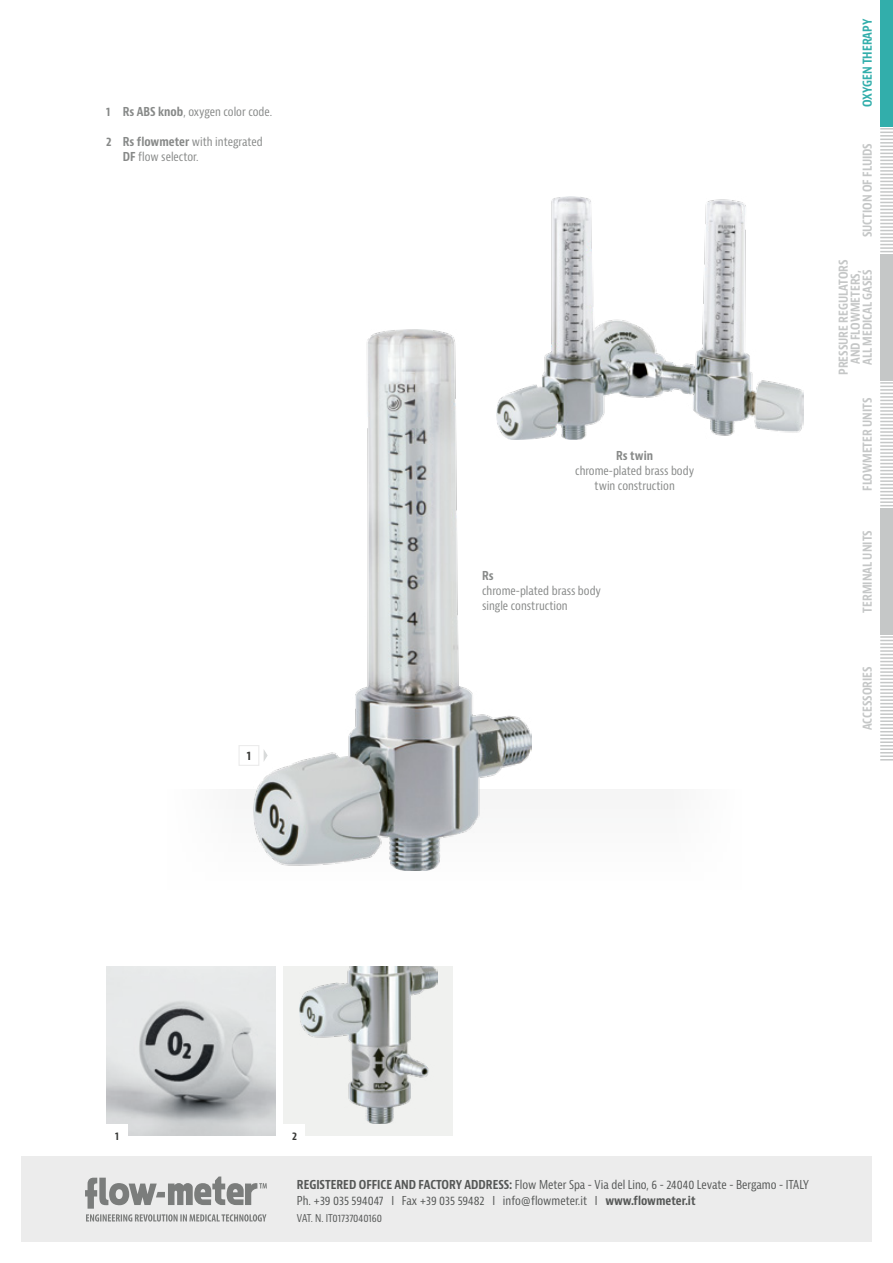
<style>
.page{position:relative;width:893px;height:1263px;background:#fff}
.page>*{position:absolute;margin:0;border:0;box-sizing:border-box;transform-origin:0 0}
.t1{font:condensed 12px/16.5px "Bernina Sans";color:#555756}
.t2{font:condensed 12px/15px "Bernina Sans";color:#878988}
.t3{font:700 condensed 12px/12px "Bernina Sans";color:#c5c7c7;text-align:center}
.t4{font:700 condensed 12px "Bernina Sans";color:#32aeab}
.t5{font:700 condensed 12px "Bernina Sans";color:#878988}
.t6{font:700 condensed 12px "Bernina Sans";color:#383937}
.t7{font:700 condensed 10.8px "Bernina Sans";color:#383937}
.t8{font:condensed 10.5px "Bernina Sans";letter-spacing:-.005em;color:#555756}
.s1{font-weight:700}
</style>
<div class="page">
<svg style="left:106px;top:966px;width:169px;height:169px;background:#c7cacb"></svg>
<div style="left:284px;top:966px;width:169px;height:169px;background:#f0f1ef"></div>
<img style="left:299px;top:966px;width:138px;height:157px">
<div style="left:106px;top:1125px;width:22px;height:21px;background:#fff"></div>
<div style="left:284px;top:1125px;width:21px;height:21px;background:#fff"></div>
<div style="left:21px;top:1157px;width:851px;height:85px;background:#ececec"></div>
<svg style="left:85px;top:1176px;width:182px;height:45px"></svg>
<img style="left:253px;top:329px;width:278px;height:541px">
<img style="left:496px;top:196px;width:307px;height:244px">
<div style="left:239px;top:745px;width:20px;height:20px;background:#fff"></div>
<div style="left:238px;top:745px;width:21px;height:21px;border:1px solid #ececec"></div>
<svg style="left:264px;top:749px;width:4px;height:13px"></svg>
<div style="left:880px;top:0;width:13px;height:126px;background:#32aeab"></div>
<div style="left:880px;top:254px;width:13px;height:126px;background:#c5c7c7"></div>
<div style="left:880px;top:508px;width:13px;height:126px;background:#c5c7c7"></div>
<svg style="left:880px;top:128px;width:13px;height:124px"></svg>
<svg style="left:880px;top:382px;width:13px;height:124px"></svg>
<svg style="left:880px;top:636px;width:13px;height:124px"></svg>
<p class="t2" style="left:106px;top:104px;width:167px"><span class="s1">1 Rs ABS knob</span>, oxygen color code.</p>
<p class="t2" style="left:123px;top:134px;width:141px;text-indent:-16px"><span class="s1">2 Rs flowmeter</span> with integrated<br><span class="s1">DF</span> flow selector.</p>
<p class="t6" style="left:247px;top:748px;width:6px">1</p>
<p class="t5" style="left:616px;top:448px;width:38px">Rs twin</p>
<p class="t2" style="left:575px;top:463px;width:121px;text-align:center">chrome-plated brass body twin construction</p>
<p class="t5" style="left:482px;top:568px;width:13px">Rs</p>
<p class="t2" style="left:482px;top:583px;width:121px">chrome-plated brass body single construction</p>
<p class="t4" style="left:860px;top:107px;width:90px;rotate:-90deg">OXYGEN THERAPY</p>
<p class="t3" style="left:862px;top:237px;width:96px;rotate:-90deg">SUCTION OF FLUIDS</p>
<p class="t3" style="left:838px;top:375px;width:117px;rotate:-90deg">PRESSURE REGULATORS<br>AND FLOWMETERS,<br>ALL MEDICAL GASES</p>
<p class="t3" style="left:862px;top:491px;width:95px;rotate:-90deg">FLOWMETER UNITS</p>
<p class="t3" style="left:862px;top:612px;width:84px;rotate:-90deg">TERMINAL UNITS</p>
<p class="t3" style="left:862px;top:730px;width:65px;rotate:-90deg">ACCESSORIES</p>
<p class="t7" style="left:115px;top:1129px;width:5px">1</p>
<p class="t7" style="left:292px;top:1129px;width:6px">2</p>
<p class="t1" style="left:297px;top:1176px;width:513px"><span class="s1">REGISTERED OFFICE AND FACTORY ADDRESS:</span> Flow Meter Spa - Via del Lino, 6 - 24040 Levate - Bergamo - ITALY<br>Ph. +39 035 594047 I Fax +39 035 59482 I info@flowmeter.it I <span class="s1">www.flowmeter.it</span></p>
<p class="t8" style="left:297px;top:1211px;width:87px">VAT. N. IT01737040160</p>
</div>
